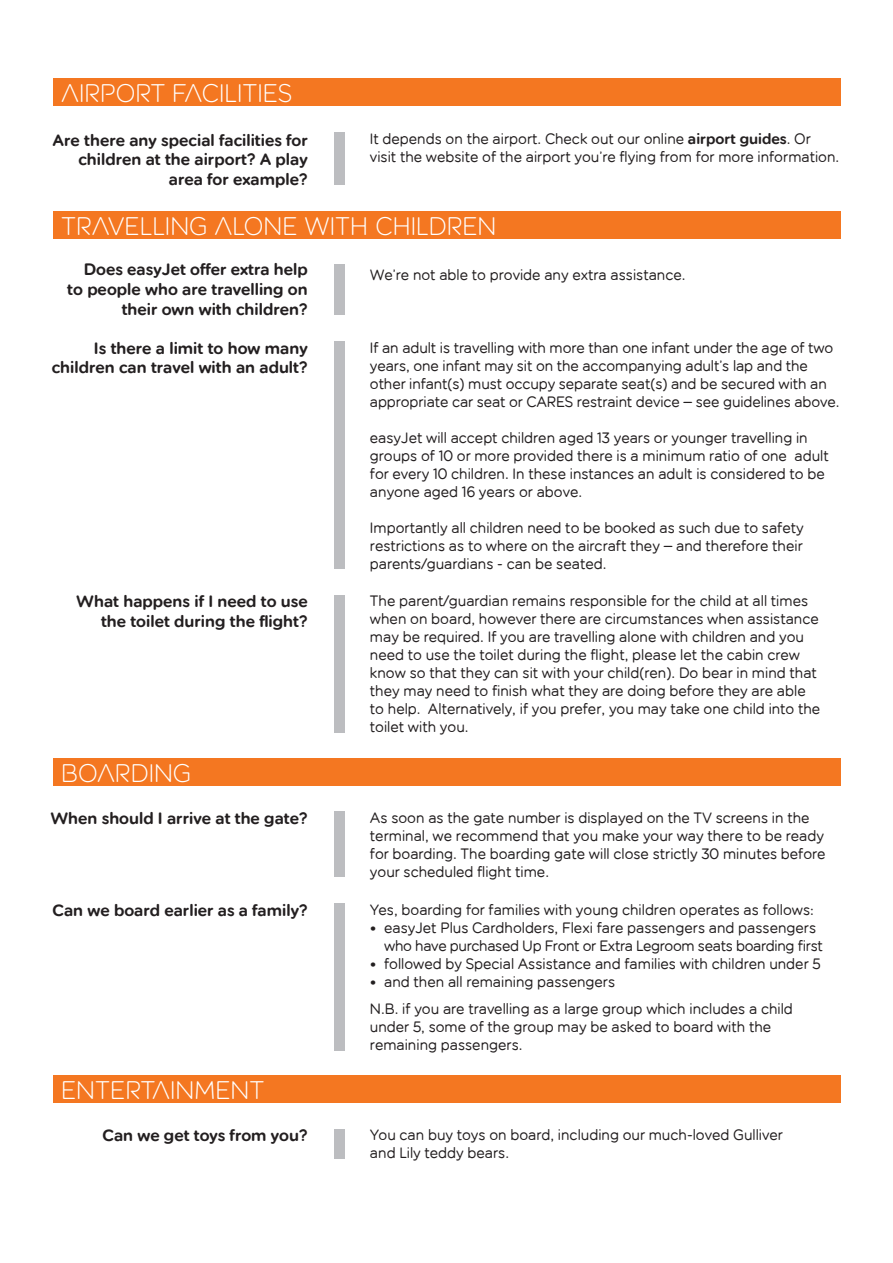
<style>
.page{position:relative;width:893px;height:1263px;background:#fff}
.page>*{position:absolute;margin:0;border:0;box-sizing:border-box;transform-origin:0 0}
.t1{font:25.5px "EJ Rounded Headline";color:#fff}
.t2{font:16.5px/19.8px "EJ Rounded Demi";color:#231f20;text-align:right}
.t3{font:15px/18px "EJ Rounded";color:#231f20}
.s1{font-family:"EJ Rounded Demi"}
</style>
<div class="page">
<div style="left:53px;top:79px;width:787px;height:27px;background:#f47721"></div>
<div style="left:53px;top:212px;width:787px;height:27px;background:#f47721"></div>
<div style="left:53px;top:758px;width:787px;height:27px;background:#f47721"></div>
<div style="left:334px;top:132px;width:11px;height:53px;background:#bcbdc0"></div>
<div style="left:334px;top:265px;width:11px;height:50px;background:#bcbdc0"></div>
<div style="left:334px;top:341px;width:11px;height:228px;background:#bcbdc0"></div>
<div style="left:334px;top:595px;width:11px;height:137px;background:#bcbdc0"></div>
<div style="left:334px;top:812px;width:11px;height:65px;background:#bcbdc0"></div>
<div style="left:334px;top:903px;width:11px;height:148px;background:#bcbdc0"></div>
<div style="left:53px;top:1076px;width:787px;height:27px;background:#f47721"></div>
<div style="left:334px;top:1129px;width:11px;height:29px;background:#bcbdc0"></div>
<h1 class="t1" style="left:61px;top:79px;width:233px">AIRPORT FACILITIES</h1>
<p class="t2" style="left:53px;top:130px;width:257px">Are there any special facilities for children at the airport? A play area for example?</p>
<p class="t3" style="left:370px;top:129px;width:471px">It depends on the airport. Check out our online <span class="s1">airport guides</span>. Or visit the website of the airport you’re flying from for more information.</p>
<h1 class="t1" style="left:61px;top:212px;width:437px">TRAVELLING ALONE WITH CHILDREN</h1>
<p class="t2" style="left:67px;top:260px;width:242px">Does easyJet offer extra help to people who are travelling on their own with children?</p>
<p class="t3" style="left:370px;top:265px;width:317px">We’re not able to provide any extra assistance.</p>
<p class="t2" style="left:52px;top:338px;width:258px">Is there a limit to how many children can travel with an adult?</p>
<p class="t3" style="left:370px;top:338px;width:471px">If an adult is travelling with more than one infant under the age of two years, one infant may sit on the accompanying adult’s lap and the other infant(s) must occupy separate seat(s) and be secured with an appropriate car seat or CARES restraint device – see guidelines above.</p>
<p class="t3" style="left:370px;top:428px;width:460px">easyJet will accept children aged 13 years or younger travelling in groups of 10 or more provided there is a minimum ratio of one adult for every 10 children. In these instances an adult is considered to be anyone aged 16 years or above.</p>
<p class="t3" style="left:370px;top:518px;width:435px;text-align:justify">Importantly all children need to be booked as such due to safety restrictions as to where on the aircraft they – and therefore their parents/guardians - can be seated.</p>
<p class="t2" style="left:76px;top:592px;width:233px">What happens if I need to use the toilet during the flight?</p>
<p class="t3" style="left:370px;top:592px;width:452px">The parent/guardian remains responsible for the child at all times when on board, however there are circumstances when assistance may be required. If you are travelling alone with children and you need to use the toilet during the flight, please let the cabin crew know so that they can sit with your child(ren). Do bear in mind that they may need to finish what they are doing before they are able to help. Alternatively, if you prefer, you may take one child into the toilet with you.</p>
<h1 class="t1" style="left:61px;top:759px;width:132px">BOARDING</h1>
<p class="t2" style="left:50px;top:809px;width:259px">When should I arrive at the gate?</p>
<p class="t3" style="left:370px;top:809px;width:457px">As soon as the gate number is displayed on the TV screens in the terminal, we recommend that you make your way there to be ready for boarding. The boarding gate will close strictly 30 minutes before your scheduled flight time.</p>
<p class="t2" style="left:53px;top:900px;width:257px">Can we board earlier as a family?</p>
<p class="t3" style="left:370px;top:900px;width:445px">Yes, boarding for families with young children operates as follows:</p>
<p class="t3" style="left:384px;top:918px;width:440px;text-indent:-14px">• easyJet Plus Cardholders, Flexi fare passengers and passengers who have purchased Up Front or Extra Legroom seats boarding first</p>
<p class="t3" style="left:370px;top:954px;width:452px">• followed by Special Assistance and families with children under 5</p>
<p class="t3" style="left:370px;top:968px;width:424px;line-height:27px">• and then all remaining passengers<br>N.B. if you are travelling as a large group which includes a child</p>
<p class="t3" style="left:370px;top:1017px;width:403px">under 5, some of the group may be asked to board with the remaining passengers.</p>
<h1 class="t1" style="left:61px;top:1076px;width:205px">ENTERTAINMENT</h1>
<p class="t2" style="left:103px;top:1126px;width:207px">Can we get toys from you?</p>
<p class="t3" style="left:370px;top:1126px;width:414px">You can buy toys on board, including our much-loved Gulliver and Lily teddy bears.</p>
</div>
